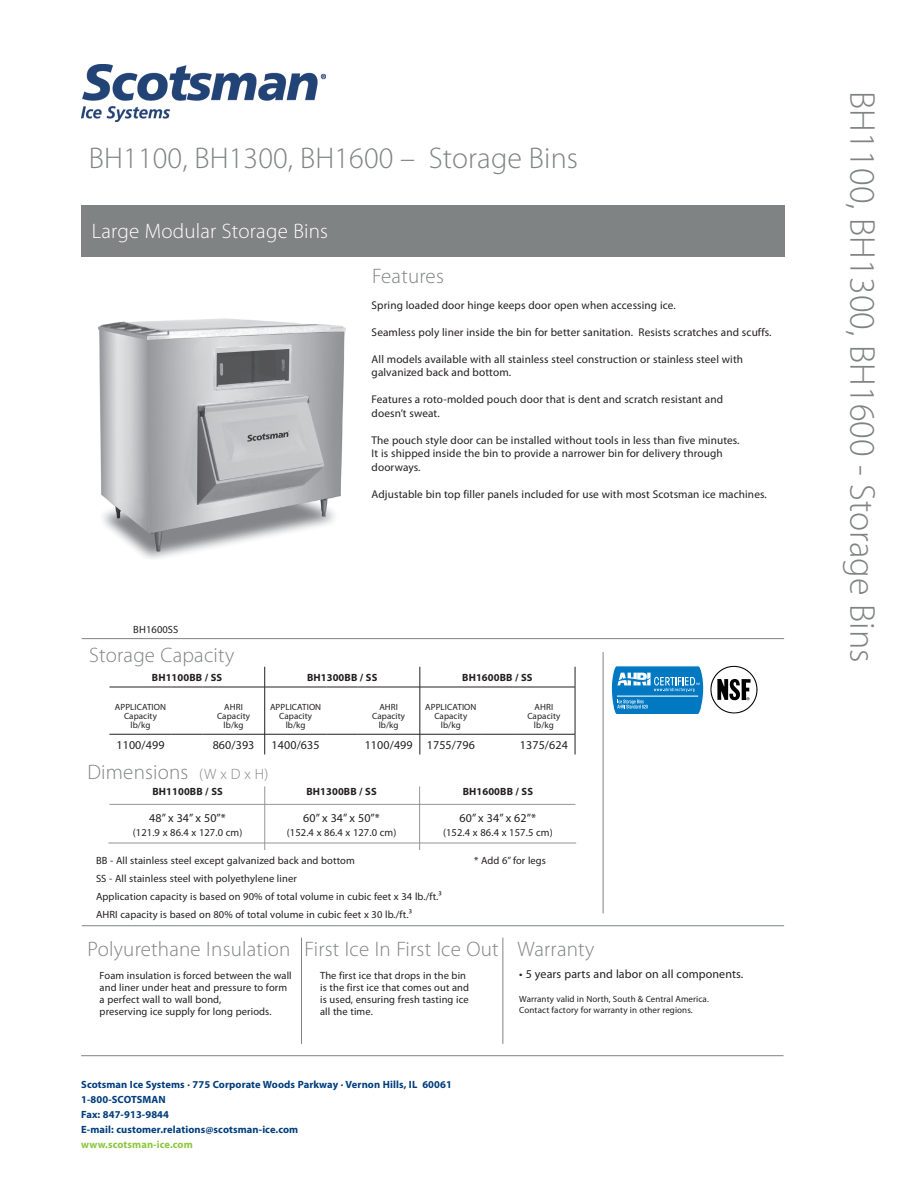
<style>
.page{position:relative;width:918px;height:1188px;background:#fff}
.page>*{position:absolute;margin:0;border:0;box-sizing:border-box;transform-origin:0 0}
.t1{font:300 36px "Myriad Pro";letter-spacing:.005em;color:#808384}
.t2{font:300 30px "Myriad Pro";letter-spacing:.005em;color:#808384}
.t3{font:300 21px "Myriad Pro";letter-spacing:.01em;color:#808384}
.t4{font:300 21px "Myriad Pro";letter-spacing:.01em;color:#fff}
.t5{font:12px "Myriad Pro";letter-spacing:.01em;color:#231f20}
.t6{font:11.25px "Myriad Pro";letter-spacing:.01em;color:#231f20}
.t7{font:10.5px/12px "Myriad Pro";letter-spacing:.01em;color:#231f20}
.t8{font:700 10.5px "Myriad Pro";letter-spacing:.01em;color:#013d7d}
.t9{font:700 10.5px "Myriad Pro";letter-spacing:.01em;color:#231f20}
.t10{font:700 10.5px "Myriad Pro";letter-spacing:.01em;color:#8bc63e}
.t11{font:9px "Myriad Pro";letter-spacing:.01em;color:#231f20}
.s1{font-size:15px}
.s2{font-weight:300}
</style>
<div class="page">
<div style="left:81px;top:205px;width:704px;height:52px;background:#808384"></div>
<hr style="left:82px;top:925px;width:702px;height:1px;background:#808384">
<hr style="left:82px;top:638px;width:702px;height:1px;background:#808384">
<hr style="left:502px;top:938px;width:1px;height:106px;background:#808384">
<hr style="left:301px;top:938px;width:1px;height:106px;background:#808384">
<hr style="left:603px;top:652px;width:1px;height:261px;background:#808384">
<img style="left:81px;top:64px;width:244px;height:57px">
<hr style="left:81px;top:1055px;width:703px;height:1px;background:#808384">
<img style="left:710px;top:665px;width:48px;height:49px">
<hr style="left:264px;top:687px;width:1px;height:47px;background:#231f20">
<hr style="left:109px;top:687px;width:63px;height:1px;background:#231f20">
<hr style="left:172px;top:687px;width:31px;height:1px;background:#231f20">
<hr style="left:203px;top:687px;width:62px;height:1px;background:#231f20">
<hr style="left:109px;top:734px;width:63px;height:1px;background:#231f20">
<hr style="left:172px;top:734px;width:31px;height:1px;background:#231f20">
<hr style="left:203px;top:734px;width:62px;height:1px;background:#231f20">
<svg style="left:264px;top:734px;width:1px;height:20px"></svg>
<svg style="left:264px;top:667px;width:1px;height:20px"></svg>
<hr style="left:420px;top:687px;width:1px;height:47px;background:#231f20">
<hr style="left:265px;top:687px;width:62px;height:1px;background:#231f20">
<hr style="left:327px;top:687px;width:31px;height:1px;background:#231f20">
<hr style="left:358px;top:687px;width:62px;height:1px;background:#231f20">
<hr style="left:265px;top:734px;width:62px;height:1px;background:#231f20">
<hr style="left:327px;top:734px;width:31px;height:1px;background:#231f20">
<hr style="left:358px;top:734px;width:62px;height:1px;background:#231f20">
<svg style="left:420px;top:735px;width:1px;height:19px"></svg>
<svg style="left:420px;top:667px;width:1px;height:20px"></svg>
<hr style="left:575px;top:687px;width:1px;height:47px;background:#231f20">
<hr style="left:420px;top:687px;width:62px;height:1px;background:#231f20">
<hr style="left:482px;top:687px;width:31px;height:1px;background:#231f20">
<hr style="left:513px;top:687px;width:62px;height:1px;background:#231f20">
<hr style="left:420px;top:734px;width:62px;height:1px;background:#231f20">
<hr style="left:482px;top:734px;width:31px;height:1px;background:#231f20">
<hr style="left:513px;top:734px;width:62px;height:1px;background:#231f20">
<svg style="left:575px;top:734px;width:1px;height:20px"></svg>
<svg style="left:575px;top:667px;width:1px;height:20px"></svg>
<img style="left:98px;top:318px;width:248px;height:241px">
<hr style="left:109px;top:804px;width:466px;height:1px;background:#939598">
<hr style="left:108px;top:843px;width:468px;height:1px;background:#939598">
<hr style="left:264px;top:786px;width:1px;height:64px;background:#939598">
<hr style="left:419px;top:786px;width:1px;height:64px;background:#939598">
<svg style="left:611px;top:665px;width:93px;height:49px;background:#3695ce"></svg>
<p class="t2" style="left:89px;top:142px;width:491px">BH1100, BH1300, BH1600 – Storage Bins</p>
<p class="t4" style="left:92px;top:219px;width:238px">Large Modular Storage Bins</p>
<p class="t3" style="left:372px;top:264px;width:73px">Features</p>
<p class="t6" style="left:372px;top:298px;width:306px">Spring loaded door hinge keeps door open when accessing ice.</p>
<p class="t6" style="left:372px;top:325px;width:401px">Seamless poly liner inside the bin for better sanitation. Resists scratches and scuffs.</p>
<p class="t6" style="left:372px;top:352px;width:373px">All models available with all stainless steel construction or stainless steel with</p>
<p class="t6" style="left:372px;top:366px;width:141px">galvanized back and bottom.</p>
<p class="t6" style="left:372px;top:393px;width:353px">Features a roto-molded pouch door that is dent and scratch resistant and</p>
<p class="t6" style="left:372px;top:406px;width:70px">doesn’t sweat.</p>
<p class="t6" style="left:372px;top:433px;width:370px">The pouch style door can be installed without tools in less than five minutes.</p>
<p class="t6" style="left:372px;top:447px;width:353px">It is shipped inside the bin to provide a narrower bin for delivery through</p>
<p class="t6" style="left:372px;top:460px;width:51px">doorways.</p>
<p class="t6" style="left:372px;top:487px;width:397px">Adjustable bin top filler panels included for use with most Scotsman ice machines.</p>
<p class="t7" style="left:133px;top:624px;width:47px">BH1600SS</p>
<p class="t3" style="left:89px;top:643px;width:147px">Storage Capacity</p>
<p class="t9" style="left:152px;top:671px;width:72px">BH1100BB / SS</p>
<p class="t11" style="left:115px;top:702px;width:53px">APPLICATION</p>
<p class="t11" style="left:124px;top:711px;width:35px">Capacity</p>
<p class="t11" style="left:131px;top:720px;width:21px">lb/kg</p>
<p class="t11" style="left:224px;top:702px;width:20px">AHRI</p>
<p class="t11" style="left:217px;top:711px;width:35px">Capacity</p>
<p class="t11" style="left:224px;top:720px;width:21px">lb/kg</p>
<p class="t9" style="left:307px;top:671px;width:72px">BH1300BB / SS</p>
<p class="t11" style="left:270px;top:702px;width:53px">APPLICATION</p>
<p class="t11" style="left:279px;top:711px;width:35px">Capacity</p>
<p class="t11" style="left:286px;top:720px;width:21px">lb/kg</p>
<p class="t11" style="left:379px;top:702px;width:20px">AHRI</p>
<p class="t11" style="left:372px;top:711px;width:35px">Capacity</p>
<p class="t11" style="left:379px;top:720px;width:21px">lb/kg</p>
<p class="t9" style="left:462px;top:671px;width:72px">BH1600BB / SS</p>
<p class="t11" style="left:425px;top:702px;width:53px">APPLICATION</p>
<p class="t11" style="left:434px;top:711px;width:35px">Capacity</p>
<p class="t11" style="left:441px;top:720px;width:21px">lb/kg</p>
<p class="t11" style="left:535px;top:702px;width:20px">AHRI</p>
<p class="t11" style="left:527px;top:711px;width:35px">Capacity</p>
<p class="t11" style="left:534px;top:720px;width:21px">lb/kg</p>
<p class="t5" style="left:116px;top:738px;width:50px">1100/499</p>
<p class="t5" style="left:213px;top:738px;width:43px">860/393</p>
<p class="t5" style="left:272px;top:738px;width:50px">1400/635</p>
<p class="t5" style="left:365px;top:738px;width:50px">1100/499</p>
<p class="t5" style="left:427px;top:738px;width:50px">1755/796</p>
<p class="t5" style="left:520px;top:738px;width:50px">1375/624</p>
<p class="t3" style="left:88px;top:760px;width:182px">Dimensions <span class="s1">(W x D x H)</span></p>
<p class="t9" style="left:152px;top:785px;width:72px">BH1100BB / SS</p>
<p class="t5" style="left:149px;top:811px;width:78px">48” x 34” x 50”*</p>
<p class="t7" style="left:133px;top:826px;width:111px">(121.9 x 86.4 x 127.0 cm)</p>
<p class="t9" style="left:306px;top:785px;width:72px">BH1300BB / SS</p>
<p class="t5" style="left:303px;top:811px;width:78px">60” x 34” x 50”*</p>
<p class="t7" style="left:287px;top:826px;width:111px">(152.4 x 86.4 x 127.0 cm)</p>
<p class="t9" style="left:463px;top:785px;width:72px">BH1600BB / SS</p>
<p class="t5" style="left:460px;top:811px;width:78px">60” x 34” x 62”*</p>
<p class="t7" style="left:443px;top:826px;width:111px">(152.4 x 86.4 x 157.5 cm)</p>
<p class="t7" style="left:96px;top:854px;width:260px">BB - All stainless steel except galvanized back and bottom</p>
<p class="t7" style="left:474px;top:854px;width:74px">* Add 6” for legs</p>
<p class="t7" style="left:96px;top:872px;width:202px">SS - All stainless steel with polyethylene liner</p>
<p class="t7" style="left:96px;top:890px;width:347px">Application capacity is based on 90% of total volume in cubic feet x 34 lb./ft.³</p>
<p class="t7" style="left:96px;top:908px;width:317px">AHRI capacity is based on 80% of total volume in cubic feet x 30 lb./ft.³</p>
<p class="t3" style="left:88px;top:937px;width:204px">Polyurethane Insulation</p>
<p class="t3" style="left:304px;top:937px;width:196px">First Ice In First Ice Out</p>
<p class="t7" style="left:100px;top:969px;width:194px">Foam insulation is forced between the wall and liner under heat and pressure to form a perfect wall to wall bond,</p>
<p class="t7" style="left:100px;top:1005px;width:173px">preserving ice supply for long periods.</p>
<p class="t7" style="left:320px;top:969px;width:151px">The first ice that drops in the bin is the first ice that comes out and is used, ensuring fresh tasting ice all the time.</p>
<p class="t3" style="left:518px;top:937px;width:78px">Warranty</p>
<p class="t5" style="left:519px;top:967px;width:226px">• 5 years parts and labor on all components.</p>
<p class="t11" style="left:519px;top:994px;width:191px">Warranty valid in North, South &amp; Central America.</p>
<p class="t11" style="left:519px;top:1004px;width:175px">Contact factory for warranty in other regions.</p>
<p class="t8" style="left:81px;top:1077px;width:372px">Scotsman Ice Systems <span class="s2">•</span> 775 Corporate Woods Parkway <span class="s2">•</span> Vernon Hills, IL 60061</p>
<p class="t8" style="left:81px;top:1092px;width:86px">1-800-SCOTSMAN</p>
<p class="t8" style="left:81px;top:1107px;width:89px">Fax: 847-913-9844</p>
<p class="t8" style="left:81px;top:1122px;width:219px">E-mail: customer.relations@scotsman-ice.com</p>
<p class="t10" style="left:81px;top:1137px;width:113px">www.scotsman-ice.com</p>
<p class="t1" style="left:882px;top:91px;width:573px;rotate:90deg">BH1100, BH1300, BH1600 - Storage Bins</p>
</div>
